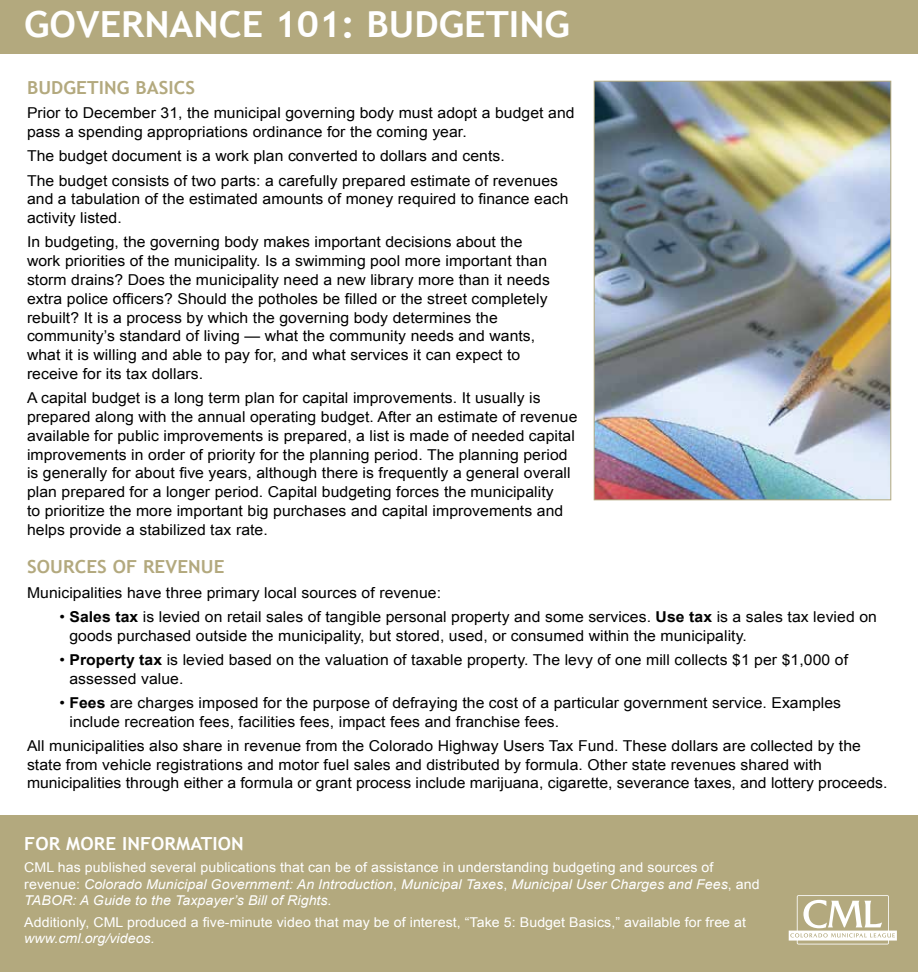
<style>
.page{position:relative;width:918px;height:972px;background:#fff}
.page>*{position:absolute;margin:0;border:0;box-sizing:border-box;transform-origin:0 0}
.t1{font:700 36px "Trebuchet MS";color:#fff;scale:1.05 1}
.t2{font:700 18px "Trebuchet MS";letter-spacing:.005em;color:#b3a97e;scale:1.05 1}
.t3{font:700 18px "Trebuchet MS";letter-spacing:.005em;color:#fff;scale:1.05 1}
.t4{font:15px/18.8px "Arial";letter-spacing:.005em;color:#000;scale:1.05 1}
.t5{font:italic 13.5px/16.5px "Arial";letter-spacing:.005em;color:#fff;scale:1.05 1}
.t6{font:13.5px "Arial";letter-spacing:.005em;color:#fff;scale:1.05 1}
.s1{font-weight:700}
.s2{font-style:normal}
</style>
<div class="page">
<img style="left:596px;top:83px;width:293px;height:415px">
<div style="left:594px;top:81px;width:297px;height:419px;border:1px solid #b3a97e"></div>
<div style="left:0;top:0;width:918px;height:54px;background:#b3a97e"></div>
<div style="left:0;top:815px;width:918px;height:157px;background:#b3a97e"></div>
<svg style="left:789px;top:895px;width:107px;height:49px"></svg>
<h1 class="t1" style="left:24px;top:2px;width:521px">GOVERNANCE 101: BUDGETING</h1>
<p class="t2" style="left:27px;top:77px;width:162px">BUDGETING BASICS</p>
<p class="t4" style="left:27px;top:104px;width:523px">Prior to December 31, the municipal governing body must adopt a budget and pass a spending appropriations ordinance for the coming year.</p>
<p class="t4" style="left:27px;top:144px;width:507px;line-height:24.2px">The budget document is a work plan converted to dollars and cents.<br>The budget consists of two parts: a carefully prepared estimate of revenues</p>
<p class="t4" style="left:27px;top:190px;width:517px">and a tabulation of the estimated amounts of money required to finance each activity listed.</p>
<p class="t4" style="left:27px;top:233px;width:500px">In budgeting, the governing body makes important decisions about the work priorities of the municipality. Is a swimming pool more important than storm drains? Does the municipality need a new library more than it needs extra police officers? Should the potholes be filled or the street completely rebuilt? It is a process by which the governing body determines the community’s standard of living — what the community needs and wants, what it is willing and able to pay for, and what services it can expect to receive for its tax dollars.</p>
<p class="t4" style="left:27px;top:389px;width:526px">A capital budget is a long term plan for capital improvements. It usually is prepared along with the annual operating budget. After an estimate of revenue available for public improvements is prepared, a list is made of needed capital improvements in order of priority for the planning period. The planning period is generally for about five years, although there is frequently a general overall plan prepared for a longer period. Capital budgeting forces the municipality<br>to prioritize the more important big purchases and capital improvements and helps provide a stabilized tax rate.</p>
<p class="t2" style="left:27px;top:556px;width:190px">SOURCES OF REVENUE</p>
<p class="t4" style="left:27px;top:583px;width:396px">Municipalities have three primary local sources of revenue:</p>
<p class="t4" style="left:69px;top:607px;width:771px;text-indent:-10px">• <span class="s1">Sales tax</span> is levied on retail sales of tangible personal property and some services. <span class="s1">Use tax</span> is a sales tax levied on goods purchased outside the municipality, but stored, used, or consumed within the municipality.</p>
<p class="t4" style="left:69px;top:650px;width:743px;text-indent:-10px">• <span class="s1">Property tax</span> is levied based on the valuation of taxable property. The levy of one mill collects $1 per $1,000 of assessed value.</p>
<p class="t4" style="left:69px;top:693px;width:736px;text-indent:-10px">• <span class="s1">Fees</span> are charges imposed for the purpose of defraying the cost of a particular government service. Examples include recreation fees, facilities fees, impact fees and franchise fees.</p>
<p class="t4" style="left:27px;top:736px;width:821px">All municipalities also share in revenue from the Colorado Highway Users Tax Fund. These dollars are collected by the state from vehicle registrations and motor fuel sales and distributed by formula. Other state revenues shared with municipalities through either a formula or grant process include marijuana, cigarette, severance taxes, and lottery proceeds.</p>
<p class="t3" style="left:24px;top:833px;width:210px">FOR MORE INFORMATION</p>
<p class="t5" style="left:24px;top:859px;width:702px"><span class="s2">CML has published several publications that can be of assistance in understanding budgeting and sources of revenue:</span> Colorado Municipal Government: An Introduction<span class="s2">,</span> Municipal Taxes<span class="s2">,</span> Municipal User Charges and Fees<span class="s2">, and<br></span>TABOR: A Guide to the Taxpayer’s Bill of Rights.</p>
<p class="t6" style="left:24px;top:913px;width:689px">Additionly, CML produced a five-minute video that may be of interest, “Take 5: Budget Basics,” available for free at</p>
<p class="t5" style="left:24px;top:931px;width:126px">www.cml.org/videos.</p>
</div>
